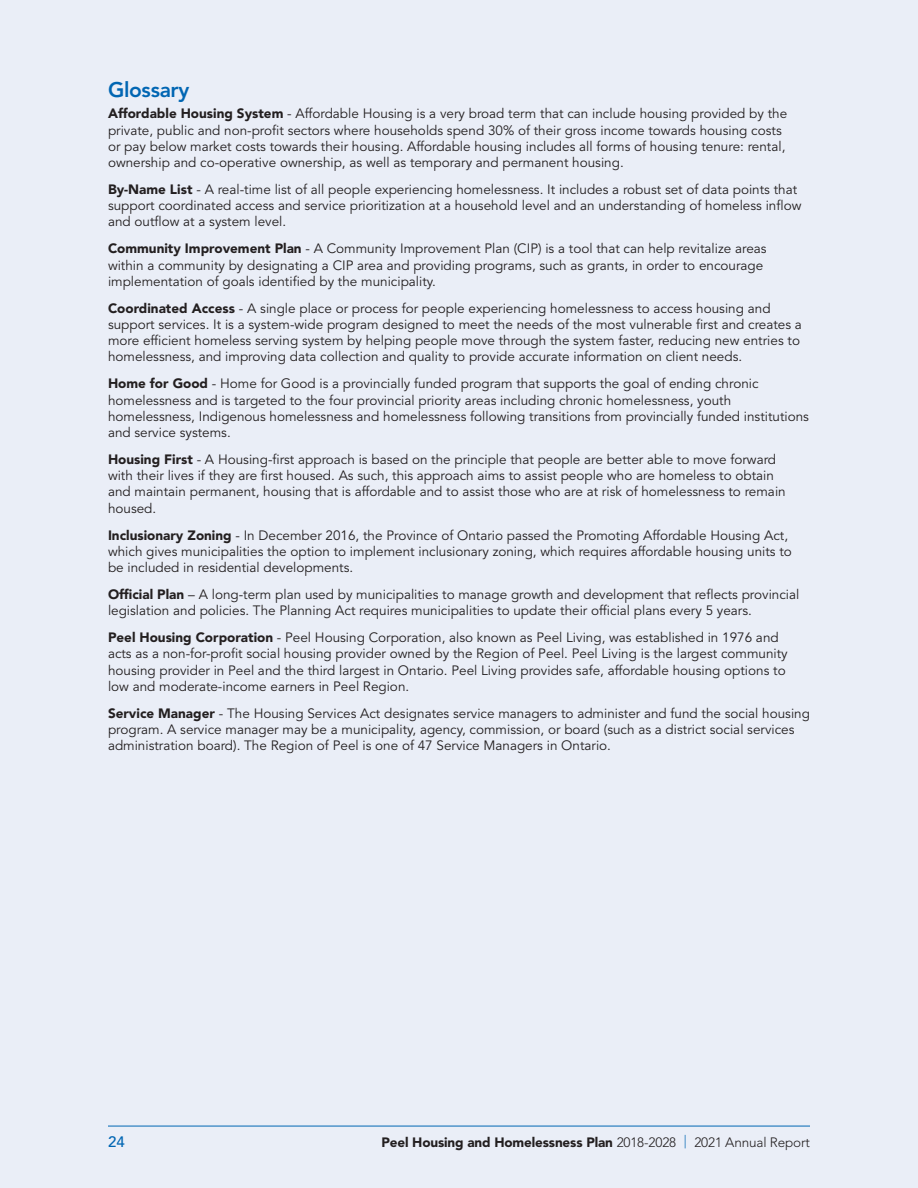
<style>
.page{position:relative;width:918px;height:1188px;background:#eaeef7}
.page>*{position:absolute;margin:0;border:0;box-sizing:border-box;transform-origin:0 0}
.Table_Heading{font:800 21px "Avenir LT Std";letter-spacing:-.015em;color:#0166b3}
.t1{font:500 15px "Avenir LT Std";color:#0166b3}
.Glossary{font:13.5px/16.2px "Avenir LT Std";color:#231f20}
.t2{font:900 13.5px "Avenir LT Std";letter-spacing:-.01em;color:#231f20}
.s1{font-weight:900}
.s2{font-weight:300}
.s3{font-weight:300;color:#0166b3}
</style>
<div class="page">
<hr style="left:108px;top:1126px;width:702px;height:1px;background:#0166b3">
<p class="Table_Heading" style="left:108px;top:77px;width:83px">Glossary</p>
<p class="Glossary" style="left:108px;top:106px;width:681px"><span class="s1">Affordable Housing System</span> - Affordable Housing is a very broad term that can include housing provided by the private, public and non-profit sectors where households spend 30% of their gross income towards housing costs or pay below market costs towards their housing. Affordable housing includes all forms of housing tenure: rental, ownership and co-operative ownership, as well as temporary and permanent housing.</p>
<p class="Glossary" style="left:108px;top:182px;width:695px"><span class="s1">By-Name List</span> - A real-time list of all people experiencing homelessness. It includes a robust set of data points that support coordinated access and service prioritization at a household level and an understanding of homeless inflow and outflow at a system level.</p>
<p class="Glossary" style="left:108px;top:241px;width:660px"><span class="s1">Community Improvement Plan</span> - A Community Improvement Plan (CIP) is a tool that can help revitalize areas within a community by designating a CIP area and providing programs, such as grants, in order to encourage implementation of goals identified by the municipality.</p>
<p class="Glossary" style="left:108px;top:301px;width:696px"><span class="s1">Coordinated Access</span> - A single place or process for people experiencing homelessness to access housing and support services. It is a system-wide program designed to meet the needs of the most vulnerable first and creates a more efficient homeless serving system by helping people move through the system faster, reducing new entries to homelessness, and improving data collection and quality to provide accurate information on client needs.</p>
<p class="Glossary" style="left:108px;top:376px;width:703px"><span class="s1">Home for Good</span> - Home for Good is a provincially funded program that supports the goal of ending chronic homelessness and is targeted to the four provincial priority areas including chronic homelessness, youth homelessness, Indigenous homelessness and homelessness following transitions from provincially funded institutions and service systems.</p>
<p class="Glossary" style="left:108px;top:452px;width:679px"><span class="s1">Housing First</span> - A Housing-first approach is based on the principle that people are better able to move forward with their lives if they are first housed. As such, this approach aims to assist people who are homeless to obtain and maintain permanent, housing that is affordable and to assist those who are at risk of homelessness to remain housed.</p>
<p class="Glossary" style="left:108px;top:527px;width:685px"><span class="s1">Inclusionary Zoning</span> - In December 2016, the Province of Ontario passed the Promoting Affordable Housing Act, which gives municipalities the option to implement inclusionary zoning, which requires affordable housing units to be included in residential developments.</p>
<p class="Glossary" style="left:108px;top:587px;width:693px"><span class="s1">Official Plan</span> – A long-term plan used by municipalities to manage growth and development that reflects provincial legislation and policies. The Planning Act requires municipalities to update their official plans every 5 years.</p>
<p class="Glossary" style="left:108px;top:630px;width:681px"><span class="s1">Peel Housing Corporation</span> - Peel Housing Corporation, also known as Peel Living, was established in 1976 and acts as a non-for-profit social housing provider owned by the Region of Peel. Peel Living is the largest community housing provider in Peel and the third largest in Ontario. Peel Living provides safe, affordable housing options to low and moderate-income earners in Peel Region.</p>
<p class="Glossary" style="left:108px;top:706px;width:704px"><span class="s1">Service Manager</span> - The Housing Services Act designates service managers to administer and fund the social housing program. A service manager may be a municipality, agency, commission, or board (such as a district social services administration board). The Region of Peel is one of 47 Service Managers in Ontario.</p>
<p class="t1" style="left:108px;top:1133px;width:18px">24</p>
<p class="t2" style="left:381px;top:1134px;width:430px">Peel Housing and Homelessness Plan <span class="s2">2018-2028</span> <span class="s3">|</span> <span class="s2">2021 Annual Report</span></p>
</div>
